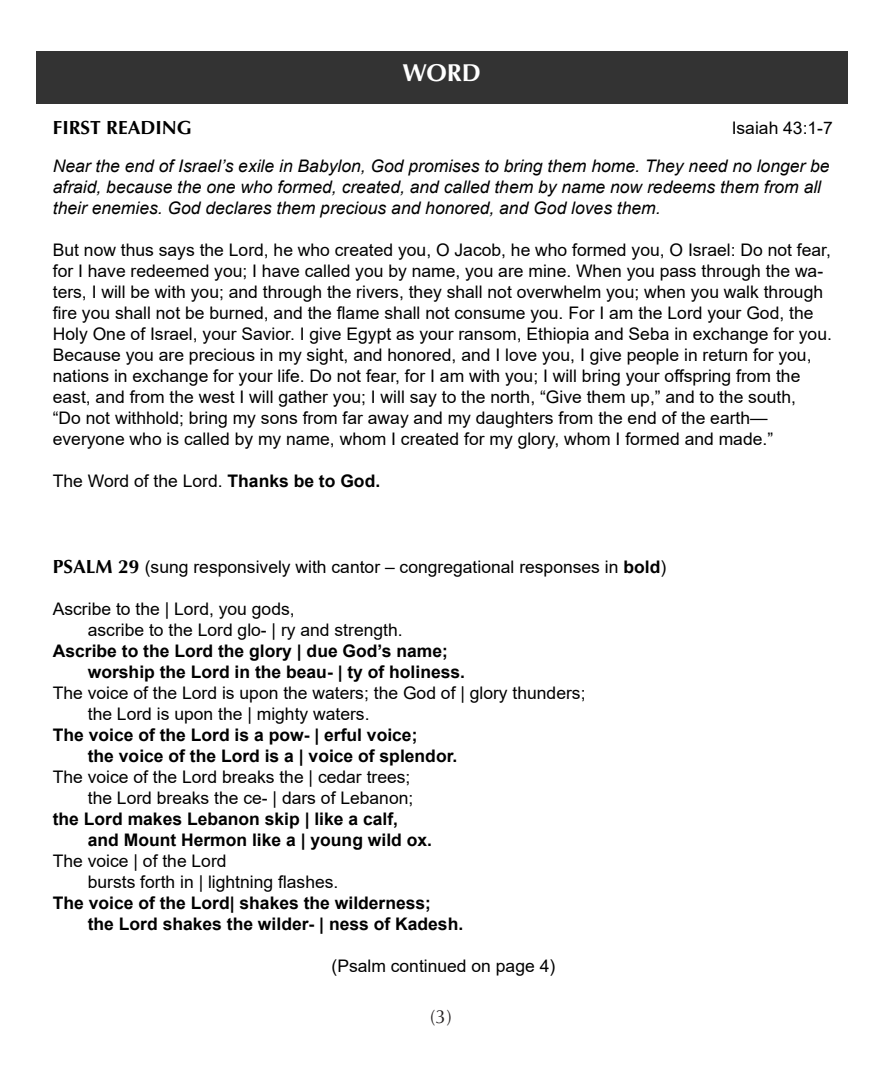
<style>
.page{position:relative;width:882px;height:1071px;background:#fff}
.page>*{position:absolute;margin:0;border:0;box-sizing:border-box;transform-origin:0 0}
.t1{font:700 24.5px "Optima LT Std";color:#fff}
.t2{font:700 19.07px "Optima LT Std";color:#000}
.t3{font:19.07px "Optima LT Std";color:#231f20}
.t4{font:17.32px/21px "Arial";color:#000}
.t5{font:700 17.32px "Arial";color:#000}
.t6{font:italic 17.32px/21px "Arial";color:#000}
.s1{font-weight:700}
.s2{font-family:"Optima LT Std";font-weight:700;font-size:19.07px}
</style>
<div class="page">
<div style="left:36px;top:51px;width:811px;height:53px;background:#333"></div>
<h1 class="t1" style="left:402px;top:59px;width:80px">WORD</h1>
<p class="t2" style="left:53px;top:117px;width:141px">FIRST READING</p>
<p class="t4" style="left:732px;top:118px;width:103px">Isaiah 43:1-7</p>
<p class="t6" style="left:53px;top:156px;width:778px">Near the end of Israel’s exile in Babylon, God promises to bring them home. They need no longer be afraid, because the one who formed, created, and called them by name now redeems them from all their enemies. God declares them precious and honored, and God loves them.</p>
<p class="t4" style="left:53px;top:239px;width:781px">But now thus says the Lord, he who created you, O Jacob, he who formed you, O Israel: Do not fear, for I have redeemed you; I have called you by name, you are mine. When you pass through the wa&shy;ters, I will be with you; and through the rivers, they shall not overwhelm you; when you walk through fire you shall not be burned, and the flame shall not consume you. For I am the Lord your God, the Holy One of Israel, your Savior. I give Egypt as your ransom, Ethiopia and Seba in exchange for you.</p>
<p class="t4" style="left:53px;top:344px;width:760px">Because you are precious in my sight, and honored, and I love you, I give people in return for you, nations in exchange for your life. Do not fear, for I am with you; I will bring your offspring from the east, and from the west I will gather you; I will say to the north, “Give them up,” and to the south,</p>
<p class="t4" style="left:53px;top:407px;width:716px">“Do not withhold; bring my sons from far away and my daughters from the end of the earth—</p>
<p class="t4" style="left:53px;top:428px;width:722px">everyone who is called by my name, whom I created for my glory, whom I formed and made.”</p>
<p class="t4" style="left:53px;top:470px;width:329px">The Word of the Lord. <span class="s1">Thanks be to God.</span></p>
<p class="t4" style="left:53px;top:556px;width:615px"><span class="s2">PSALM 29</span> (sung responsively with cantor – congregational responses in <span class="s1">bold</span>)</p>
<p class="t4" style="left:53px;top:598px;width:243px">Ascribe to the | Lord, you gods,</p>
<p class="t4" style="left:88px;top:619px;width:316px">ascribe to the Lord glo- | ry and strength.</p>
<p class="t5" style="left:53px;top:639px;width:397px">Ascribe to the Lord the glory | due God’s name;</p>
<p class="t5" style="left:88px;top:660px;width:379px">worship the Lord in the beau- | ty of holiness.</p>
<p class="t4" style="left:53px;top:682px;width:534px">The voice of the Lord is upon the waters; the God of | glory thunders;</p>
<p class="t4" style="left:88px;top:703px;width:283px">the Lord is upon the | mighty waters.</p>
<p class="t5" style="left:53px;top:723px;width:366px">The voice of the Lord is a pow- | erful voice;</p>
<p class="t5" style="left:88px;top:744px;width:371px">the voice of the Lord is a | voice of splendor.</p>
<p class="t4" style="left:53px;top:766px;width:359px">The voice of the Lord breaks the | cedar trees;</p>
<p class="t4" style="left:88px;top:787px;width:327px">the Lord breaks the ce- | dars of Lebanon;</p>
<p class="t5" style="left:53px;top:807px;width:347px">the Lord makes Lebanon skip | like a calf,</p>
<p class="t5" style="left:88px;top:828px;width:346px">and Mount Hermon like a | young wild ox.</p>
<p class="t4" style="left:53px;top:850px;width:175px">The voice | of the Lord</p>
<p class="t4" style="left:88px;top:871px;width:252px">bursts forth in | lightning flashes.</p>
<p class="t5" style="left:53px;top:891px;width:380px">The voice of the Lord| shakes the wilderness;</p>
<p class="t5" style="left:88px;top:912px;width:377px">the Lord shakes the wilder- | ness of Kadesh.</p>
<p class="t4" style="left:332px;top:955px;width:225px">(Psalm continued on page 4)</p>
<p class="t3" style="left:430px;top:1006px;width:23px">(3)</p>
</div>
